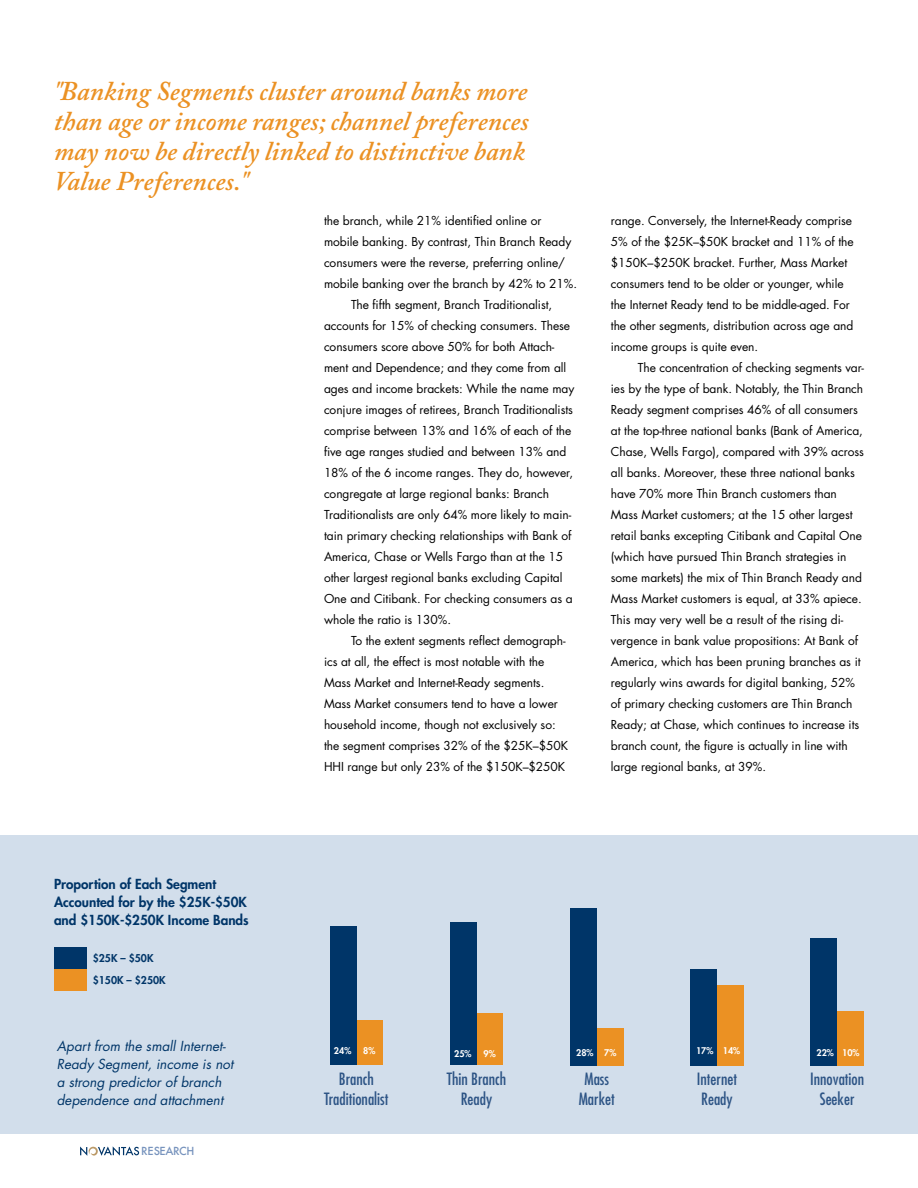
<style>
.page{position:relative;width:918px;height:1188px;background:#fff}
.page>*{position:absolute;margin:0;border:0;box-sizing:border-box;transform-origin:0 0}
.t1{font:italic 600 27px/30px "Adobe Caslon Pro";color:#eb9123}
.t2{font:condensed 16.5px/19.8px "Futura Std";color:#2d5485;text-align:center}
.t3{font:italic 13.5px/18px "Futura Std";color:#003568}
.t4{font:800 13.5px/18px "Futura Std";color:#003568}
.t5{font:12px/21px "Futura Std";letter-spacing:-.005em;color:#000}
.t6{font:500 10.95px "Futura";letter-spacing:-.03em;color:#7793bd}
.t7{font:800 10.5px/21.6px "Futura Std";color:#003568}
.t8{font:800 9px "Futura Std";color:#fff}
</style>
<div class="page">
<svg style="left:80px;top:1146px;width:59px;height:10px"></svg>
<hr style="left:917px;top:164px;width:1px;height:970px;background:#d2deeb">
<div style="left:0;top:835px;width:918px;height:299px;background:#d2deeb"></div>
<div style="left:356px;top:1021px;width:27px;height:44px;background:#eb9123"></div>
<div style="left:330px;top:927px;width:26px;height:138px;background:#003568"></div>
<div style="left:477px;top:1013px;width:26px;height:52px;background:#eb9123"></div>
<div style="left:450px;top:922px;width:27px;height:143px;background:#003568"></div>
<div style="left:597px;top:1028px;width:26px;height:38px;background:#eb9123"></div>
<div style="left:570px;top:908px;width:27px;height:158px;background:#003568"></div>
<div style="left:837px;top:1011px;width:27px;height:55px;background:#eb9123"></div>
<div style="left:811px;top:938px;width:26px;height:128px;background:#003568"></div>
<div style="left:717px;top:985px;width:26px;height:80px;background:#eb9123"></div>
<div style="left:690px;top:969px;width:27px;height:96px;background:#003568"></div>
<div style="left:54px;top:969px;width:33px;height:21px;background:#eb9123"></div>
<div style="left:54px;top:947px;width:33px;height:22px;background:#003568"></div>
<h1 class="t1" style="left:54px;top:76px;width:476px">"Banking Segments cluster around banks more than age or income ranges; channel preferences may now be directly linked to distinctive bank Value Preferences."</h1>
<p class="t5" style="left:324px;top:211px;width:219px">the branch, while 21% identified online or</p>
<p class="t5" style="left:324px;top:232px;width:249px">mobile banking. By contrast, Thin Branch Ready</p>
<p class="t5" style="left:324px;top:253px;width:243px">consumers were the reverse, preferring online/</p>
<p class="t5" style="left:324px;top:274px;width:255px">mobile banking over the branch by 42% to 21%.</p>
<p class="t5" style="left:351px;top:295px;width:203px">The fifth segment, Branch Traditionalist,</p>
<p class="t5" style="left:324px;top:316px;width:248px">accounts for 15% of checking consumers. These</p>
<p class="t5" style="left:324px;top:337px;width:232px">consumers score above 50% for both Attach-</p>
<p class="t5" style="left:324px;top:358px;width:244px">ment and Dependence; and they come from all</p>
<p class="t5" style="left:324px;top:379px;width:252px">ages and income brackets: While the name may</p>
<p class="t5" style="left:324px;top:400px;width:251px">conjure images of retirees, Branch Traditionalists</p>
<p class="t5" style="left:324px;top:421px;width:249px">comprise between 13% and 16% of each of the</p>
<p class="t5" style="left:324px;top:442px;width:244px">five age ranges studied and between 13% and</p>
<p class="t5" style="left:324px;top:463px;width:251px">18% of the 6 income ranges. They do, however,</p>
<p class="t5" style="left:324px;top:484px;width:227px">congregate at large regional banks: Branch</p>
<p class="t5" style="left:324px;top:505px;width:249px">Traditionalists are only 64% more likely to main-</p>
<p class="t5" style="left:324px;top:526px;width:249px">tain primary checking relationships with Bank of</p>
<p class="t5" style="left:324px;top:547px;width:241px">America, Chase or Wells Fargo than at the 15</p>
<p class="t5" style="left:324px;top:568px;width:240px">other largest regional banks excluding Capital</p>
<p class="t5" style="left:324px;top:589px;width:250px">One and Citibank. For checking consumers as a</p>
<p class="t5" style="left:324px;top:610px;width:129px">whole the ratio is 130%.</p>
<p class="t5" style="left:351px;top:631px;width:216px">To the extent segments reflect demograph-</p>
<p class="t5" style="left:324px;top:652px;width:222px">ics at all, the effect is most notable with the</p>
<p class="t5" style="left:324px;top:673px;width:222px">Mass Market and Internet-Ready segments.</p>
<p class="t5" style="left:324px;top:694px;width:235px">Mass Market consumers tend to have a lower</p>
<p class="t5" style="left:324px;top:715px;width:233px">household income, though not exclusively so:</p>
<p class="t5" style="left:324px;top:736px;width:246px">the segment comprises 32% of the $25K–$50K</p>
<p class="t5" style="left:324px;top:757px;width:243px">HHI range but only 23% of the $150K–$250K</p>
<p class="t5" style="left:611px;top:211px;width:244px">range. Conversely, the Internet-Ready comprise 5% of the $25K–$50K bracket and 11% of the $150K–$250K bracket. Further, Mass Market consumers tend to be older or younger, while the Internet Ready tend to be middle-aged. For the other segments, distribution across age and income groups is quite even.</p>
<p class="t5" style="left:611px;top:358px;width:255px;text-indent:27px">The concentration of checking segments var&shy;ies by the type of bank. Notably, the Thin Branch Ready segment comprises 46% of all consumers at the top-three national banks (Bank of America, Chase, Wells Fargo), compared with 39% across all banks. Moreover, these three national banks have 70% more Thin Branch customers than Mass Market customers; at the 15 other largest retail banks excepting Citibank and Capital One (which have pursued Thin Branch strategies in some markets) the mix of Thin Branch Ready and Mass Market customers is equal, at 33% apiece.<br>This may very well be a result of the rising di&shy;vergence in bank value propositions: At Bank of America, which has been pruning branches as it regularly wins awards for digital banking, 52% of primary checking customers are Thin Branch Ready; at Chase, which continues to increase its branch count, the figure is actually in line with large regional banks, at 39%.</p>
<p class="t4" style="left:54px;top:875px;width:196px">Proportion of Each Segment<br>Accounted for by the $25K-$50K and $150K-$250K Income Bands</p>
<p class="t7" style="left:93px;top:948px;width:74px">$25K – $50K $150K – $250K</p>
<p class="t3" style="left:57px;top:1037px;width:178px">Apart from the small Internet-<br>Ready Segment, income is not a strong predictor of branch dependence and attachment</p>
<p class="t6" style="left:141px;top:1144px;width:55px">RESEARCH</p>
<p class="t8" style="left:334px;top:1045px;width:19px">24%</p>
<p class="t8" style="left:363px;top:1045px;width:14px">8%</p>
<h2 class="t2" style="left:324px;top:1069px;width:66px">Branch<br>Traditionalist</h2>
<p class="t8" style="left:454px;top:1048px;width:19px">25%</p>
<p class="t8" style="left:483px;top:1048px;width:14px">9%</p>
<h2 class="t2" style="left:447px;top:1069px;width:61px">Thin Branch<br>Ready</h2>
<p class="t8" style="left:576px;top:1047px;width:42px">28% 7%</p>
<h2 class="t2" style="left:579px;top:1069px;width:38px">Mass<br>Market</h2>
<p class="t8" style="left:696px;top:1045px;width:46px">17% 14%</p>
<h2 class="t2" style="left:697px;top:1069px;width:42px;text-align:left">Internet<br>Ready</h2>
<p class="t8" style="left:817px;top:1047px;width:44px">22% 10%</p>
<h2 class="t2" style="left:810px;top:1069px;width:56px">Innovation<br>Seeker</h2>
</div>
